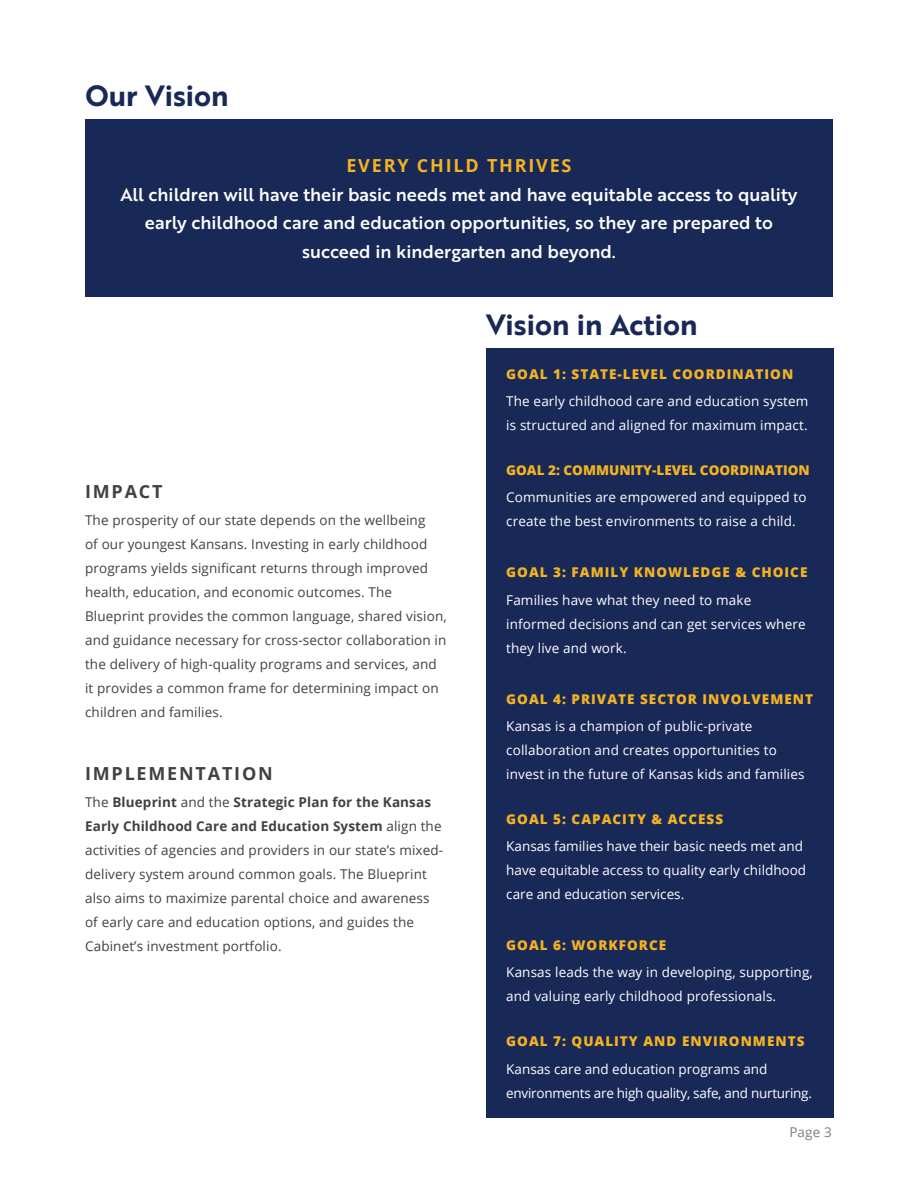
<style>
.page{position:relative;width:918px;height:1188px;background:#fff}
.page>*{position:absolute;margin:0;border:0;box-sizing:border-box;transform-origin:0 0}
.t1{font:28.5px "Brother 1816 Bold";color:#192957}
.Vision{font:18px/28.5px "Brother 1816 Medium";color:#fff;text-align:center}
.t2{font:700 18px "Open Sans";letter-spacing:.1em;color:#414042}
.t3{font:700 18px "Open Sans";letter-spacing:.1em;color:#f4b320}
.Body{font:13.5px/24px "Open Sans";letter-spacing:.01em;color:#414042}
.Body_-_Reversed{font:13.5px/24px "Open Sans";letter-spacing:.01em;color:#fff}
.Top_Box_Yellow{font:800 13.5px "Open Sans";letter-spacing:.075em;color:#f4b320}
.Body_-_Reversed-2{font:13.5px/24px "Open Sans";letter-spacing:-.02em;color:#fff}
.Top_Box_Yellow-2{font:800 13.5px "Open Sans";color:#f4b320}
.t4{font:13.5px "Open Sans";color:#7c7e81}
.s1{font-weight:700}
</style>
<div class="page">
<div style="left:85px;top:119px;width:748px;height:178px;background:#192957"></div>
<div style="left:486px;top:348px;width:347px;height:770px;background:#192957"></div>
<h2 class="t1" style="left:85px;top:74px;width:145px">Our Vision</h2>
<h3 class="t3" style="left:346px;top:153px;width:227px">EVERY CHILD THRIVES</h3>
<p class="Vision" style="left:120px;top:179px;width:679px">All children will have their basic needs met and have equitable access to quality early childhood care and education opportunities, so they are prepared to succeed in kindergarten and beyond.</p>
<h3 class="t2" style="left:85px;top:478px;width:79px">IMPACT</h3>
<p class="Body" style="left:85px;top:508px;width:363px">The prosperity of our state depends on the wellbeing<br>of our youngest Kansans. Investing in early childhood programs yields significant returns through improved health, education, and economic outcomes. The Blueprint provides the common language, shared vision, and guidance necessary for cross-sector collaboration in the delivery of high-quality programs and services, and it provides a common frame for determining impact on children and families.</p>
<h3 class="t2" style="left:85px;top:761px;width:189px">IMPLEMENTATION</h3>
<p class="Body" style="left:85px;top:790px;width:360px">The <span class="s1">Blueprint</span> and the <span class="s1">Strategic Plan for the Kansas Early Childhood Care and Education System</span> align the activities of agencies and providers in our state’s mixed&shy;delivery system around common goals. The Blueprint also aims to maximize parental choice and awareness of early care and education options, and guides the Cabinet’s investment portfolio.</p>
<h2 class="t1" style="left:486px;top:303px;width:213px">Vision in Action</h2>
<h3 class="Top_Box_Yellow" style="left:506px;top:364px;width:289px">GOAL 1: STATE-LEVEL COORDINATION</h3>
<p class="Body_-_Reversed" style="left:506px;top:389px;width:304px">The early childhood care and education system is structured and aligned for maximum impact.</p>
<h3 class="Top_Box_Yellow-2" style="left:506px;top:460px;width:305px">GOAL 2: COMMUNITY-LEVEL COORDINATION</h3>
<p class="Body_-_Reversed" style="left:506px;top:485px;width:302px">Communities are empowered and equipped to create the best environments to raise a child.</p>
<h3 class="Top_Box_Yellow" style="left:506px;top:562px;width:303px">GOAL 3: FAMILY KNOWLEDGE &amp; CHOICE</h3>
<p class="Body_-_Reversed" style="left:506px;top:587px;width:301px">Families have what they need to make informed decisions and can get services where they live and work.</p>
<h3 class="Top_Box_Yellow" style="left:506px;top:688px;width:308px">GOAL 4: PRIVATE SECTOR INVOLVEMENT</h3>
<p class="Body_-_Reversed" style="left:506px;top:714px;width:300px">Kansas is a champion of public-private collaboration and creates opportunities to invest in the future of Kansas kids and families</p>
<h3 class="Top_Box_Yellow" style="left:506px;top:809px;width:218px">GOAL 5: CAPACITY &amp; ACCESS</h3>
<p class="Body_-_Reversed" style="left:506px;top:834px;width:301px">Kansas families have their basic needs met and have equitable access to quality early childhood care and education services.</p>
<h3 class="Top_Box_Yellow" style="left:506px;top:935px;width:161px">GOAL 6: WORKFORCE</h3>
<p class="Body_-_Reversed" style="left:506px;top:960px;width:308px">Kansas leads the way in developing, supporting, and valuing early childhood professionals.</p>
<h3 class="Top_Box_Yellow" style="left:506px;top:1031px;width:300px">GOAL 7: QUALITY AND ENVIRONMENTS</h3>
<p class="Body_-_Reversed-2" style="left:506px;top:1056px;width:307px">Kansas care and education programs and environments are high quality, safe, and nurturing.</p>
<p class="t4" style="left:789px;top:1122px;width:44px">Page 3</p>
</div>
